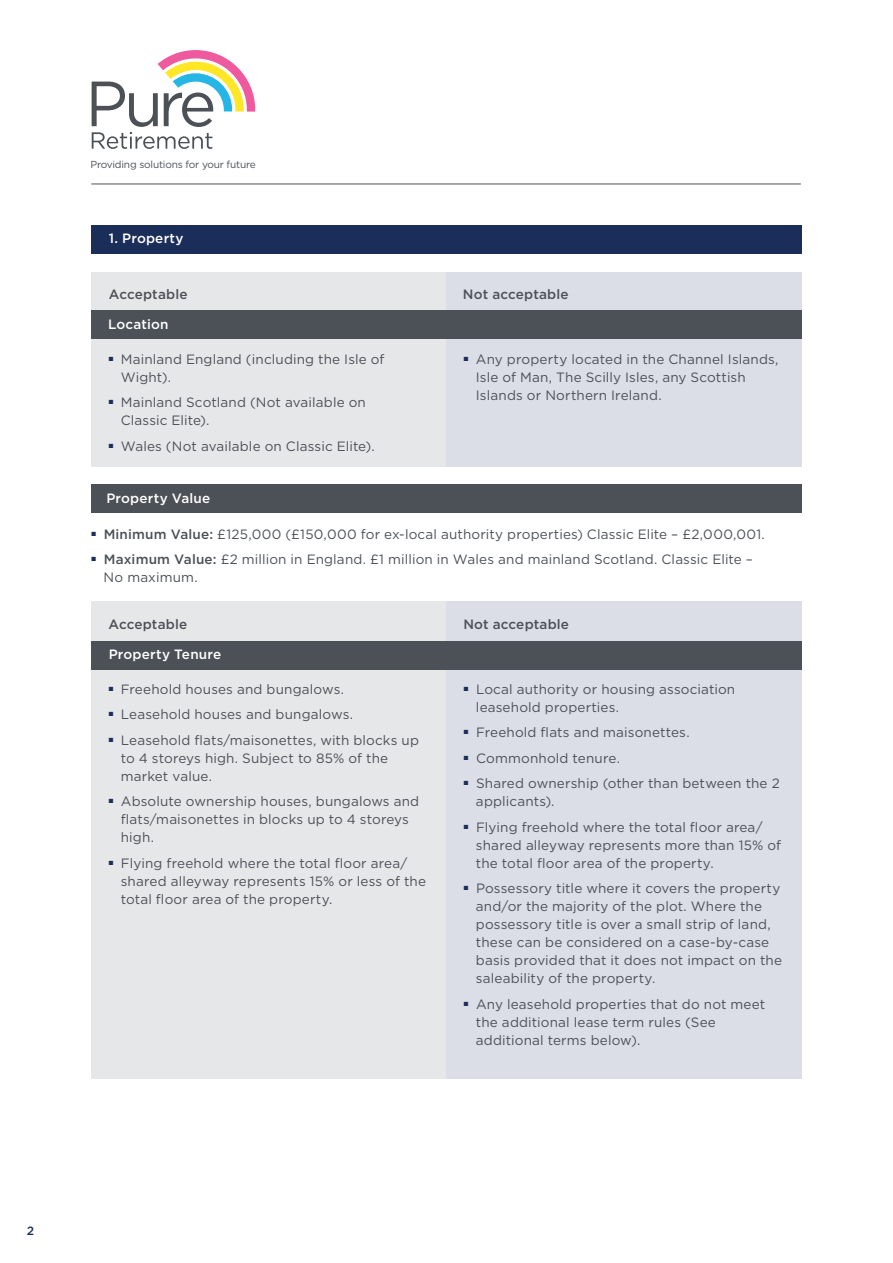
<style>
.page{position:relative;width:893px;height:1263px;background:#fff}
.page>*{position:absolute;margin:0;border:0;box-sizing:border-box;transform-origin:0 0}
.t1{font:13.5px/18px "Gotham";letter-spacing:.01em;color:#4c5157}
.t2{font:500 13.5px "Gotham";letter-spacing:.01em;color:#4c5157}
.t3{font:500 13.5px "Gotham";letter-spacing:.015em;color:#fff}
.t4{font:500 12px "Gotham";color:#1b2d59}
.t5{font:10.2px "Gotham";letter-spacing:-.02em;color:#4c5157}
.s1{font-weight:500}
</style>
<div class="page">
<hr style="left:91px;top:184px;width:710px;height:1px;background:#4c5157">
<div style="left:91px;top:272px;width:355px;height:194px;background:#e6e7e9"></div>
<div style="left:446px;top:272px;width:356px;height:194px;background:#dbdde7"></div>
<div style="left:92px;top:310px;width:710px;height:29px;background:#4c5157"></div>
<div style="left:91px;top:602px;width:355px;height:477px;background:#e6e7e9"></div>
<div style="left:446px;top:602px;width:355px;height:477px;background:#dbdde7"></div>
<div style="left:91px;top:641px;width:710px;height:28px;background:#4c5157"></div>
<div style="left:92px;top:484px;width:710px;height:29px;background:#4c5157"></div>
<div style="left:91px;top:225px;width:710px;height:29px;background:#1b2d59"></div>
<svg style="left:92px;top:50px;width:163px;height:99px"></svg>
<p class="t5" style="left:90px;top:158px;width:167px">Providing solutions for your future</p>
<p class="t3" style="left:109px;top:230px;width:76px">1. Property</p>
<p class="t2" style="left:109px;top:285px;width:80px">Acceptable</p>
<p class="t2" style="left:463px;top:285px;width:107px">Not acceptable</p>
<p class="t3" style="left:108px;top:316px;width:62px">Location</p>
<p class="t1" style="left:121px;top:350px;width:265px;text-indent:-12px"><sup>■</sup> Mainland England (including the Isle of<br>Wight).</p>
<p class="t1" style="left:121px;top:393px;width:247px;text-indent:-12px"><sup>■</sup> Mainland Scotland (Not available on<br>Classic Elite).</p>
<p class="t1" style="left:109px;top:437px;width:267px"><sup>■</sup> Wales (Not available on Classic Elite).</p>
<p class="t1" style="left:476px;top:350px;width:304px;text-indent:-12px"><sup>■</sup> Any property located in the Channel Islands,<br>Isle of Man, The Scilly Isles, any Scottish<br>Islands or Northern Ireland.</p>
<p class="t3" style="left:106px;top:489px;width:105px">Property Value</p>
<p class="t1" style="left:92px;top:525px;width:675px"><sup>■</sup> <span class="s1">Minimum Value:</span> £125,000 (£150,000 for ex-local authority properties) Classic Elite – £2,000,001.</p>
<p class="t1" style="left:104px;top:550px;width:651px;text-indent:-12px"><sup>■</sup> <span class="s1">Maximum Value:</span> £2 million in England. £1 million in Wales and mainland Scotland. Classic Elite –<br>No maximum.</p>
<p class="t2" style="left:108px;top:615px;width:80px">Acceptable</p>
<p class="t2" style="left:463px;top:615px;width:107px">Not acceptable</p>
<p class="t3" style="left:109px;top:646px;width:114px">Property Tenure</p>
<p class="t1" style="left:109px;top:680px;width:237px"><sup>■</sup> Freehold houses and bungalows.</p>
<p class="t1" style="left:109px;top:705px;width:246px"><sup>■</sup> Leasehold houses and bungalows.</p>
<p class="t1" style="left:121px;top:731px;width:300px;text-indent:-12px"><sup>■</sup> Leasehold flats/maisonettes, with blocks up to 4 storeys high. Subject to 85% of the market value.</p>
<p class="t1" style="left:121px;top:792px;width:300px;text-indent:-12px"><sup>■</sup> Absolute ownership houses, bungalows and flats/maisonettes in blocks up to 4 storeys high.</p>
<p class="t1" style="left:121px;top:854px;width:307px;text-indent:-12px"><sup>■</sup> Flying freehold where the total floor area/ shared alleyway represents 15% or less of the total floor area of the property.</p>
<p class="t1" style="left:476px;top:680px;width:261px;text-indent:-12px"><sup>■</sup> Local authority or housing association leasehold properties.</p>
<p class="t1" style="left:464px;top:723px;width:227px"><sup>■</sup> Freehold flats and maisonettes.</p>
<p class="t1" style="left:464px;top:749px;width:158px"><sup>■</sup> Commonhold tenure.</p>
<p class="t1" style="left:476px;top:774px;width:305px;text-indent:-12px"><sup>■</sup> Shared ownership (other than between the 2 applicants).</p>
<p class="t1" style="left:476px;top:818px;width:307px;text-indent:-12px"><sup>■</sup> Flying freehold where the total floor area/ shared alleyway represents more than 15% of the total floor area of the property.</p>
<p class="t1" style="left:476px;top:879px;width:308px;text-indent:-12px"><sup>■</sup> Possessory title where it covers the property and/or the majority of the plot. Where the possessory title is over a small strip of land, these can be considered on a case-by-case basis provided that it does not impact on the saleability of the property.</p>
<p class="t1" style="left:476px;top:995px;width:291px;text-indent:-12px"><sup>■</sup> Any leasehold properties that do not meet the additional lease term rules (See additional terms below).</p>
<p class="t4" style="left:27px;top:1223px;width:9px">2</p>
</div>
